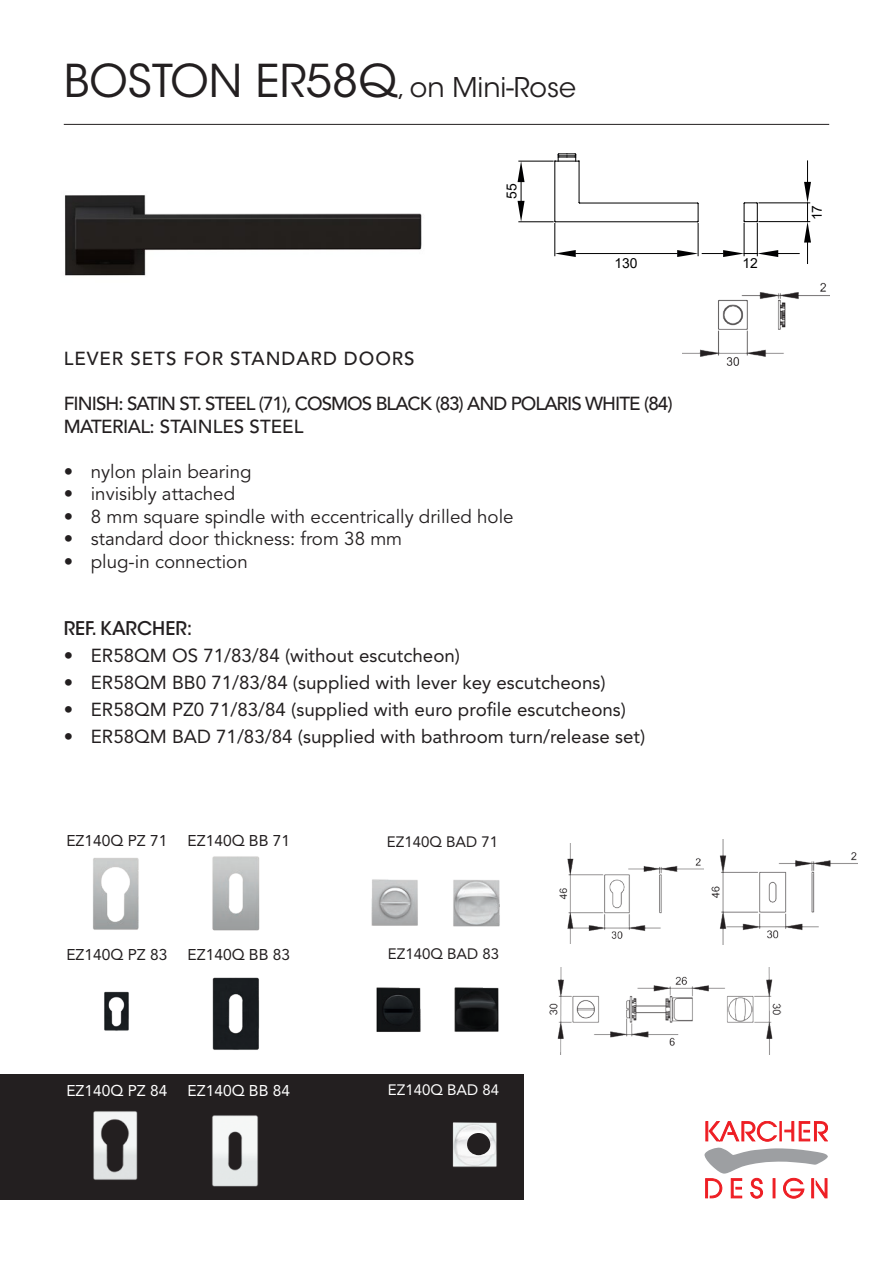
<style>
.page{position:relative;width:893px;height:1263px;background:#fff}
.page>*{position:absolute;margin:0;border:0;box-sizing:border-box;transform-origin:0 0}
.t1{font:27px "ITC Avant Garde Std";color:#231f20}
.t2{font:18.75px "Avenir LT Std";color:#231f20}
.t3{font:18.75px "Avenir LT Std";color:#231f20}
.t4{font:500 18.75px/22.5px "Avenir LT Std";letter-spacing:-.05em;color:#231f20}
.t5{font:500 18.75px "Avenir LT Std";letter-spacing:.05em;color:#231f20}
.t6{font:500 18.75px "ITC Avant Garde Std";color:#231f20}
.t7{font:15.6px "Avenir LT Std";color:#231f20}
.t8{font:15.6px "Avenir LT Std";color:#fff}
.t9{font:15px "Avenir LT Std";color:#231f20}
.t10{font:15px "Avenir LT Std";color:#fff}
.t11{font:13.8px "Arial";color:#000001}
.s1{font-size:45px}
</style>
<div class="page">
<img style="left:64px;top:195px;width:358px;height:81px">
<div style="left:0;top:1075px;width:523px;height:125px;background:#231f20"></div>
<hr style="left:64px;top:124px;width:765px;height:1px;background:#231f20">
<img style="left:93px;top:858px;width:46px;height:72px">
<img style="left:104px;top:991px;width:25px;height:40px">
<img style="left:93px;top:1111px;width:45px;height:69px">
<img style="left:212px;top:856px;width:48px;height:75px">
<img style="left:212px;top:977px;width:47px;height:73px">
<img style="left:212px;top:1115px;width:46px;height:72px">
<img style="left:371px;top:879px;width:129px;height:48px">
<img style="left:376px;top:987px;width:123px;height:45px">
<img style="left:452px;top:1122px;width:45px;height:46px">
<img style="left:711px;top:839px;width:147px;height:105px">
<img style="left:549px;top:967px;width:232px;height:87px">
<img style="left:559px;top:843px;width:145px;height:100px">
<svg style="left:706px;top:1121px;width:122px;height:20px"></svg>
<svg style="left:704px;top:1147px;width:124px;height:51px"></svg>
<img style="left:682px;top:282px;width:147px;height:84px">
<hr style="left:579px;top:161px;width:1px;height:41px;background:#000001">
<hr style="left:580px;top:203px;width:118px;height:1px;background:#000001">
<hr style="left:555px;top:221px;width:143px;height:1px;background:#000001">
<hr style="left:554px;top:161px;width:1px;height:60px;background:#000001">
<hr style="left:519px;top:221px;width:34px;height:1px;background:#000001">
<hr style="left:519px;top:161px;width:34px;height:1px;background:#000001">
<svg style="left:518px;top:161px;width:7px;height:61px"></svg>
<hr style="left:554px;top:223px;width:1px;height:33px;background:#000001">
<hr style="left:576px;top:253px;width:101px;height:1px;background:#000001">
<svg style="left:555px;top:250px;width:21px;height:7px"></svg>
<svg style="left:677px;top:161px;width:134px;height:102px"></svg>
<svg style="left:555px;top:153px;width:24px;height:9px"></svg>
<h1 class="t1" style="left:64px;top:71px;width:514px"><span class="s1">BOSTON ER58Q</span>, on Mini-Rose</h1>
<p class="t11" style="left:502px;top:199px;width:17px;rotate:-90deg">55</p>
<p class="t11" style="left:614px;top:253px;width:25px">130</p>
<p class="t11" style="left:742px;top:254px;width:17px">12</p>
<p class="t5" style="left:64px;top:348px;width:352px">LEVER SETS FOR STANDARD DOORS</p>
<p class="t4" style="left:64px;top:393px;width:610px">FINISH: SATIN ST. STEEL (71), COSMOS BLACK (83) AND POLARIS WHITE (84)<br>MATERIAL: STAINLES STEEL</p>
<p class="t3" style="left:64px;top:460px;width:189px">• nylon plain bearing</p>
<p class="t3" style="left:64px;top:483px;width:173px">• invisibly attached</p>
<p class="t3" style="left:64px;top:505px;width:451px">• 8 mm square spindle with eccentrically drilled hole</p>
<p class="t3" style="left:64px;top:528px;width:340px">• standard door thickness: from 38 mm</p>
<p class="t3" style="left:64px;top:550px;width:185px">• plug-in connection</p>
<p class="t6" style="left:64px;top:617px;width:130px">REF. KARCHER:</p>
<p class="t2" style="left:64px;top:645px;width:398px">• ER58QM OS 71/83/84 (without escutcheon)</p>
<p class="t2" style="left:64px;top:672px;width:543px">• ER58QM BB0 71/83/84 (supplied with lever key escutcheons)</p>
<p class="t2" style="left:64px;top:699px;width:564px">• ER58QM PZ0 71/83/84 (supplied with euro profile escutcheons)</p>
<p class="t2" style="left:64px;top:726px;width:583px">• ER58QM BAD 71/83/84 (supplied with bathroom turn/release set)</p>
<p class="t7" style="left:66px;top:832px;width:103px">EZ140Q PZ 71</p>
<p class="t7" style="left:188px;top:832px;width:104px">EZ140Q BB 71</p>
<p class="t9" style="left:387px;top:833px;width:113px">EZ140Q BAD 71</p>
<p class="t7" style="left:66px;top:946px;width:103px">EZ140Q PZ 83</p>
<p class="t7" style="left:188px;top:946px;width:104px">EZ140Q BB 83</p>
<p class="t9" style="left:388px;top:945px;width:113px">EZ140Q BAD 83</p>
<p class="t8" style="left:66px;top:1081px;width:103px">EZ140Q PZ 84</p>
<p class="t8" style="left:188px;top:1081px;width:104px">EZ140Q BB 84</p>
<p class="t10" style="left:388px;top:1081px;width:113px">EZ140Q BAD 84</p>
<p class="t11" style="left:807px;top:220px;width:17px;rotate:-90deg">17</p>
</div>
